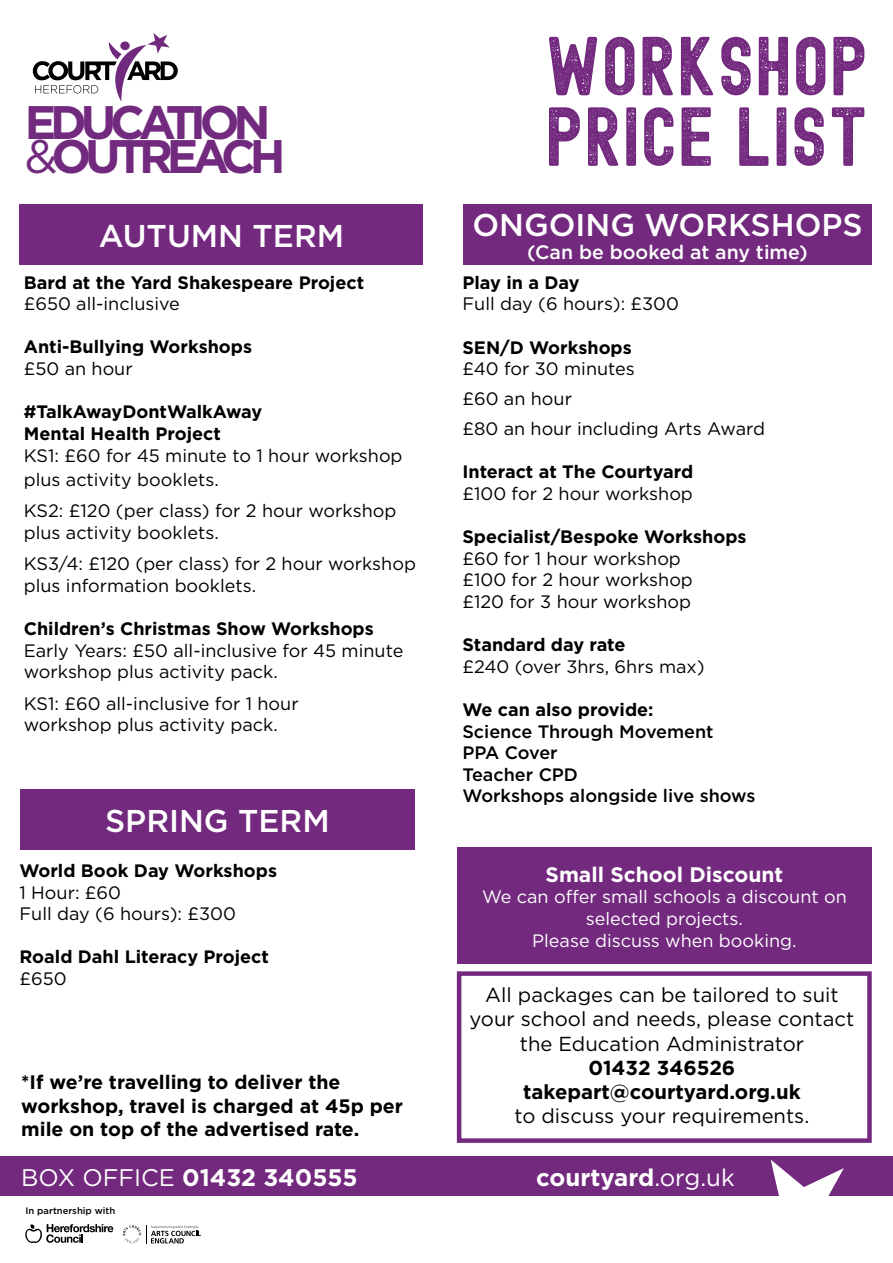
<style>
.page{position:relative;width:893px;height:1263px;background:#fff}
.page>*{position:absolute;margin:0;border:0;box-sizing:border-box;transform-origin:0 0}
.t1{font:81.3px/70.5px "Edmund Texture";color:#72297e}
.t2{font:700 46.95px/34.3px "Gotham";letter-spacing:-.13em;color:#722a7e}
.t3{font:500 31.5px "Gotham";color:#fff}
.t4{font:700 24px "Gotham";color:#fff}
.t5{font:700 21px "Gotham";color:#fff}
.t6{font:20.25px/24.3px "Gotham";color:#000;text-align:center}
.t7{font:700 20.25px/24.3px "Gotham";color:#000;text-align:center}
.t8{font:700 19.5px/23.4px "Gotham";color:#000}
.t9{font:500 19.5px "Gotham";color:#fff}
.t10{font:18px/21.6px "Gotham";color:#000}
.t11{font:700 18px/21.6px "Gotham";color:#000}
.t12{font:18px/21.6px "Gotham";color:#fff;text-align:center}
.t13{font:500 18px/21.6px "Gotham";color:#000}
.t14{font:500 9.45px "Gotham";color:#000}
.s1{font-weight:400}
</style>
<div class="page">
<div style="left:0;top:1156px;width:893px;height:79px;background:#72297e"></div>
<div style="left:0;top:1197px;width:893px;height:66px;background:#fff"></div>
<svg style="left:739px;top:1159px;width:119px;height:38px"></svg>
<svg style="left:25px;top:1224px;width:88px;height:19px"></svg>
<svg style="left:123px;top:1225px;width:78px;height:18px"></svg>
<svg style="left:33px;top:33px;width:145px;height:68px"></svg>
<div style="left:19px;top:205px;width:404px;height:60px;background:#72297e"></div>
<div style="left:20px;top:789px;width:395px;height:60px;background:#72297e"></div>
<div style="left:463px;top:205px;width:409px;height:60px;background:#72297e"></div>
<div style="left:457px;top:971px;width:415px;height:172px;border:4px solid #72297e"></div>
<div style="left:457px;top:847px;width:415px;height:117px;background:#72297e"></div>
<h2 class="t2" style="left:25px;top:105px;width:262px">EDUCATION <span class="s1">&amp;</span>OUTREACH</h2>
<h3 class="t3" style="left:99px;top:216px;width:247px">AUTUMN TERM</h3>
<p class="t11" style="left:24px;top:271px;width:342px">Bard at the Yard Shakespeare Project</p>
<p class="t10" style="left:24px;top:293px;width:158px">£650 all-inclusive</p>
<p class="t11" style="left:24px;top:336px;width:230px">Anti-Bullying Workshops</p>
<p class="t10" style="left:24px;top:358px;width:110px">£50 an hour</p>
<p class="t11" style="left:24px;top:401px;width:240px">#TalkAwayDontWalkAway<br>Mental Health Project</p>
<p class="t10" style="left:24px;top:443px;width:380px;line-height:24px">KS1: £60 for 45 minute to 1 hour workshop plus activity booklets.</p>
<p class="t10" style="left:24px;top:499px;width:374px">KS2: £120 (per class) for 2 hour workshop plus activity booklets.</p>
<p class="t10" style="left:24px;top:552px;width:394px">KS3/4: £120 (per class) for 2 hour workshop plus information booklets.</p>
<p class="t11" style="left:24px;top:618px;width:351px">Children’s Christmas Show Workshops</p>
<p class="t10" style="left:24px;top:639px;width:381px">Early Years: £50 all-inclusive for 45 minute workshop plus activity pack.</p>
<p class="t10" style="left:24px;top:692px;width:276px">KS1: £60 all-inclusive for 1 hour workshop plus activity pack.</p>
<h3 class="t3" style="left:105px;top:800px;width:226px">SPRING TERM</h3>
<p class="t11" style="left:19px;top:860px;width:259px">World Book Day Workshops</p>
<p class="t10" style="left:19px;top:881px;width:218px">1 Hour: £60<br>Full day (6 hours): £300</p>
<p class="t11" style="left:19px;top:946px;width:251px">Roald Dahl Literacy Project</p>
<p class="t10" style="left:19px;top:967px;width:49px">£650</p>
<p class="t8" style="left:21px;top:1070px;width:383px">*If we’re travelling to deliver the workshop, travel is charged at 45p per mile on top of the advertised rate.</p>
<h1 class="t1" style="left:545px;top:26px;width:325px">WORKSHOP<br>PRICE LIST</h1>
<h3 class="t3" style="left:472px;top:204px;width:392px">ONGOING WORKSHOPS</h3>
<p class="t9" style="left:527px;top:240px;width:282px">(Can be booked at any time)</p>
<p class="t11" style="left:462px;top:271px;width:119px">Play in a Day</p>
<p class="t10" style="left:462px;top:293px;width:218px">Full day (6 hours): £300</p>
<p class="t11" style="left:462px;top:336px;width:171px">SEN/D Workshops</p>
<p class="t10" style="left:462px;top:353px;width:304px;line-height:30px">£40 for 30 minutes<br>£60 an hour<br>£80 an hour including Arts Award</p>
<p class="t11" style="left:462px;top:461px;width:232px">Interact at The Courtyard</p>
<p class="t10" style="left:462px;top:482px;width:232px">£100 for 2 hour workshop</p>
<p class="t11" style="left:462px;top:526px;width:286px">Specialist/Bespoke Workshops</p>
<p class="t10" style="left:462px;top:547px;width:232px">£60 for 1 hour workshop £100 for 2 hour workshop £120 for 3 hour workshop</p>
<p class="t11" style="left:462px;top:634px;width:164px">Standard day rate</p>
<p class="t10" style="left:462px;top:655px;width:244px">£240 (over 3hrs, 6hrs max)</p>
<p class="t11" style="left:462px;top:699px;width:193px">We can also provide:</p>
<p class="t13" style="left:462px;top:720px;width:294px">Science Through Movement<br>PPA Cover<br>Teacher CPD<br>Workshops alongside live shows</p>
<p class="t5" style="left:546px;top:860px;width:239px">Small School Discount</p>
<p class="t12" style="left:482px;top:886px;width:366px">We can offer small schools a discount on selected projects.<br>Please discuss when booking.</p>
<p class="t6" style="left:470px;top:982px;width:386px">All packages can be tailored to suit your school and needs, please contact the Education Administrator</p>
<p class="t7" style="left:523px;top:1055px;width:279px">01432 346526 takepart@courtyard.org.uk</p>
<p class="t6" style="left:514px;top:1104px;width:296px">to discuss your requirements.</p>
<h3 class="t4" style="left:21px;top:1162px;width:338px"><span class="s1">BOX OFFICE</span> 01432 340555</h3>
<h3 class="t4" style="left:536px;top:1162px;width:200px">courtyard<span class="s1">.org.uk</span></h3>
<p class="t14" style="left:26px;top:1204px;width:91px">In partnership with</p>
</div>
